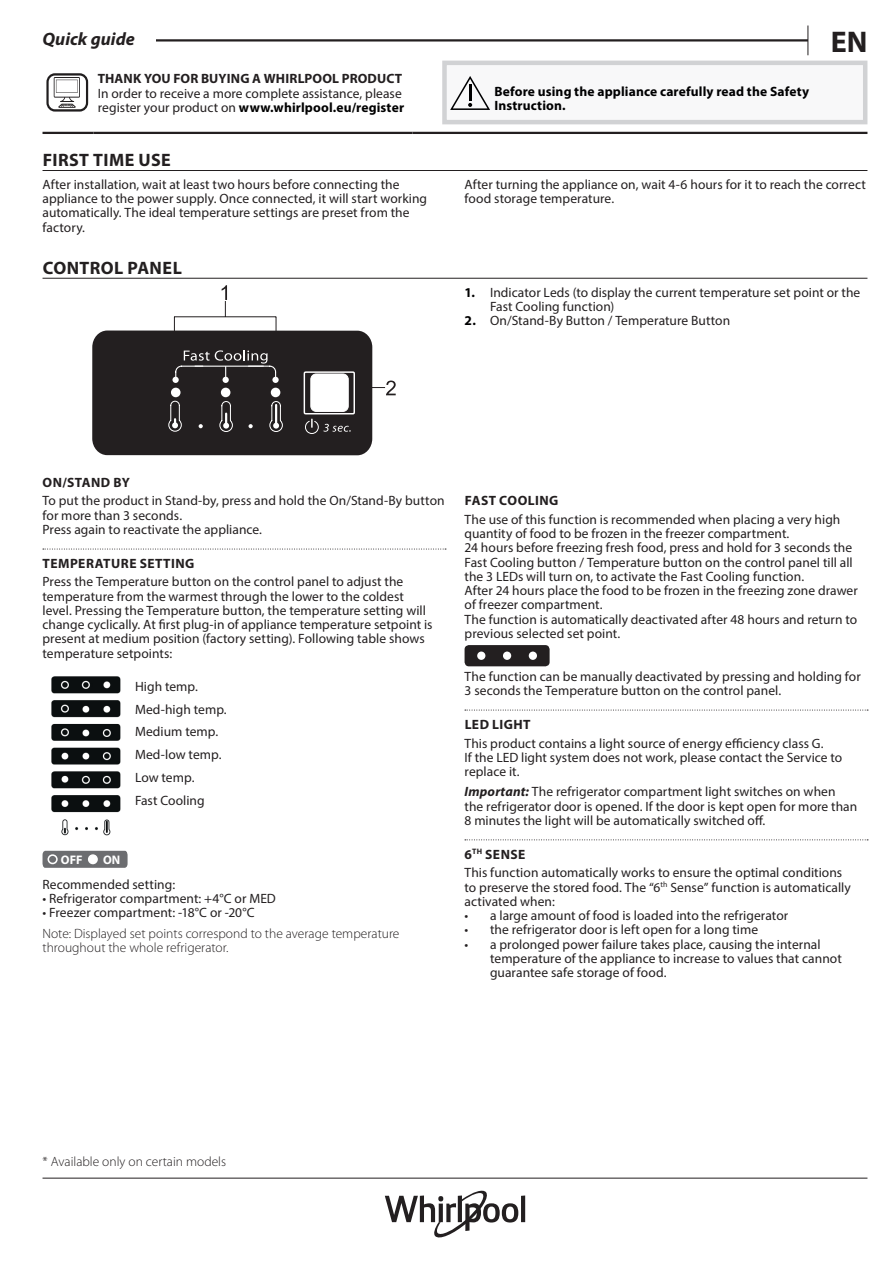
<style>
.page{position:relative;width:893px;height:1263px;background:#fff}
.page>*{position:absolute;margin:0;border:0;box-sizing:border-box;transform-origin:0 0}
.t1{font:700 30px "Myriad Pro";color:#231f20}
.t2{font:700 18px "Myriad Pro";letter-spacing:.02em;color:#231f20}
.t3{font:italic 700 18px "Myriad Pro";color:#231f20}
.t4{font:13.5px/14.2px "Myriad Pro";letter-spacing:.005em;color:#231f20}
.t5{font:300 13.5px/14.2px "Myriad Pro";color:#231f20}
.t6{font:700 13.5px "Myriad Pro";letter-spacing:.025em;color:#231f20}
.t7{font:700 13.5px/14.2px "Myriad Pro";letter-spacing:.01em;color:#000001}
.t8{font:700 12.45px "Myriad Pro";color:#fff}
.s1{font-weight:700;color:#000001}
.s2{font-weight:700;font-style:italic}
.s3{font-weight:700}
</style>
<div class="page">
<hr style="left:43px;top:1178px;width:824px;height:1px;background:#231f20">
<svg style="left:807px;top:26px;width:1px;height:29px"></svg>
<hr style="left:43px;top:39px;width:765px;height:3px;background:#231f20">
<div style="left:43px;top:26px;width:113px;height:19px;background:#fff"></div>
<hr style="left:521px;top:1195px;width:4px;height:27px;background:#231f20">
<svg style="left:385px;top:1191px;width:133px;height:46px"></svg>
<hr style="left:43px;top:170px;width:824px;height:1px;background:#231f20">
<hr style="left:43px;top:132px;width:51px;height:2px;background:#231f20">
<hr style="left:94px;top:132px;width:318px;height:2px;background:#231f20">
<hr style="left:412px;top:132px;width:455px;height:2px;background:#231f20">
<svg style="left:46px;top:73px;width:42px;height:39px"></svg>
<div style="left:444px;top:63px;width:421px;height:59px;background:#f8f8f9"></div>
<div style="left:442px;top:61px;width:425px;height:63px;border:4px solid #d1d2d4"></div>
<svg style="left:450px;top:76px;width:40px;height:34px"></svg>
<hr style="left:43px;top:278px;width:824px;height:1px;background:#231f20">
<svg style="left:92px;top:285px;width:304px;height:170px"></svg>
<svg style="left:43px;top:549px;width:403px;height:1px"></svg>
<svg style="left:43px;top:851px;width:85px;height:17px"></svg>
<div style="left:48px;top:854px;width:10px;height:10px;border:2px solid #fff;border-radius:50%"></div>
<div style="left:89px;top:855px;width:8px;height:8px;background:#fff;border-radius:50%"></div>
<div style="left:88px;top:854px;width:10px;height:10px;border:2px solid #fff;border-radius:50%"></div>
<img style="left:51px;top:676px;width:70px;height:159px">
<svg style="left:465px;top:710px;width:403px;height:1px"></svg>
<svg style="left:465px;top:839px;width:403px;height:1px"></svg>
<div style="left:465px;top:645px;width:85px;height:21px;background:#231f20;border-radius:4px"></div>
<div style="left:477px;top:651px;width:8px;height:9px;background:#fff;border-radius:50%"></div>
<div style="left:503px;top:651px;width:8px;height:9px;background:#fff;border-radius:50%"></div>
<div style="left:529px;top:651px;width:8px;height:9px;background:#fff;border-radius:50%"></div>
<h2 class="t3" style="left:43px;top:28px;width:94px">Quick guide</h2>
<h1 class="t1" style="left:831px;top:22px;width:38px">EN</h1>
<p class="t6" style="left:98px;top:70px;width:306px">THANK YOU FOR BUYING A WHIRLPOOL PRODUCT</p>
<p class="t4" style="left:98px;top:86px;width:308px">In order to receive a more complete assistance, please register your product on <span class="s1">www.whirlpool.eu/register</span></p>
<p class="t7" style="left:494px;top:84px;width:316px">Before using the appliance carefully read the Safety<br>Instruction.</p>
<h2 class="t2" style="left:43px;top:148px;width:130px">FIRST TIME USE</h2>
<p class="t4" style="left:43px;top:177px;width:386px">After installation, wait at least two hours before connecting the appliance to the power supply. Once connected, it will start working automatically. The ideal temperature settings are preset from the factory.</p>
<p class="t4" style="left:465px;top:177px;width:403px">After turning the appliance on, wait 4-6 hours for it to reach the correct food storage temperature.</p>
<h2 class="t2" style="left:43px;top:256px;width:141px">CONTROL PANEL</h2>
<p class="t4" style="left:490px;top:285px;width:372px;text-indent:-26px"><span class="s1">1.</span> Indicator Leds (to display the current temperature set point or the<br>Fast Cooling function)</p>
<p class="t4" style="left:465px;top:313px;width:267px"><span class="s1">2.</span> On/Stand-By Button / Temperature Button</p>
<p class="t6" style="left:43px;top:473px;width:89px">ON/STAND BY</p>
<p class="t4" style="left:43px;top:493px;width:404px">To put the product in Stand-by, press and hold the On/Stand-By button for more than 3 seconds.<br>Press again to reactivate the appliance.</p>
<p class="t6" style="left:43px;top:555px;width:153px">TEMPERATURE SETTING</p>
<p class="t4" style="left:43px;top:575px;width:392px">Press the Temperature button on the control panel to adjust the temperature from the warmest through the lower to the coldest level. Pressing the Temperature button, the temperature setting will change cyclically. At first plug-in of appliance temperature setpoint is present at medium position (factory setting). Following table shows temperature setpoints:</p>
<p class="t4" style="left:135px;top:675px;width:93px;line-height:22.8px">High temp.<br>Med-high temp.<br>Medium temp.<br>Med-low temp.<br>Low temp.<br>Fast Cooling</p>
<p class="t8" style="left:61px;top:851px;width:23px">OFF</p>
<p class="t8" style="left:103px;top:851px;width:19px">ON</p>
<p class="t4" style="left:43px;top:877px;width:134px">Recommended setting:</p>
<p class="t4" style="left:43px;top:891px;width:235px">• Refrigerator compartment: +4°C or MED</p>
<p class="t4" style="left:43px;top:905px;width:214px">• Freezer compartment: -18°C or -20°C</p>
<p class="t5" style="left:43px;top:926px;width:358px">Note: Displayed set points correspond to the average temperature throughout the whole refrigerator.</p>
<p class="t6" style="left:465px;top:492px;width:95px">FAST COOLING</p>
<p class="t4" style="left:465px;top:512px;width:395px">The use of this function is recommended when placing a very high quantity of food to be frozen in the freezer compartment.<br>24 hours before freezing fresh food, press and hold for 3 seconds the Fast Cooling button / Temperature button on the control panel till all the 3 LEDs will turn on, to activate the Fast Cooling function.<br>After 24 hours place the food to be frozen in the freezing zone drawer of freezer compartment.<br>The function is automatically deactivated after 48 hours and return to previous selected set point.</p>
<p class="t4" style="left:465px;top:669px;width:398px">The function can be manually deactivated by pressing and holding for<br>3 seconds the Temperature button on the control panel.</p>
<p class="t6" style="left:465px;top:716px;width:67px">LED LIGHT</p>
<p class="t4" style="left:465px;top:736px;width:379px">This product contains a light source of energy efficiency class G.<br>If the LED light system does not work, please contact the Service to replace it.</p>
<p class="t4" style="left:465px;top:784px;width:394px"><span class="s2">Important:</span> The refrigerator compartment light switches on when the refrigerator door is opened. If the door is kept open for more than<br>8 minutes the light will be automatically switched off.</p>
<p class="t4" style="left:465px;top:845px;width:379px;line-height:18.5px"><span class="s3">6</span><sup>TH</sup> <span class="s3">SENSE<br></span>This function automatically works to ensure the optimal conditions</p>
<p class="t4" style="left:465px;top:880px;width:388px">to preserve the stored food. The “6<sup>th</sup> Sense” function is automatically activated when:</p>
<p class="t4" style="left:465px;top:908px;width:325px">• a large amount of food is loaded into the refrigerator</p>
<p class="t4" style="left:465px;top:922px;width:295px">• the refrigerator door is left open for a long time</p>
<p class="t4" style="left:490px;top:937px;width:353px;text-indent:-26px">• a prolonged power failure takes place, causing the internal temperature of the appliance to increase to values that cannot guarantee safe storage of food.</p>
<p class="t5" style="left:43px;top:1154px;width:185px">* Available only on certain models</p>
</div>
